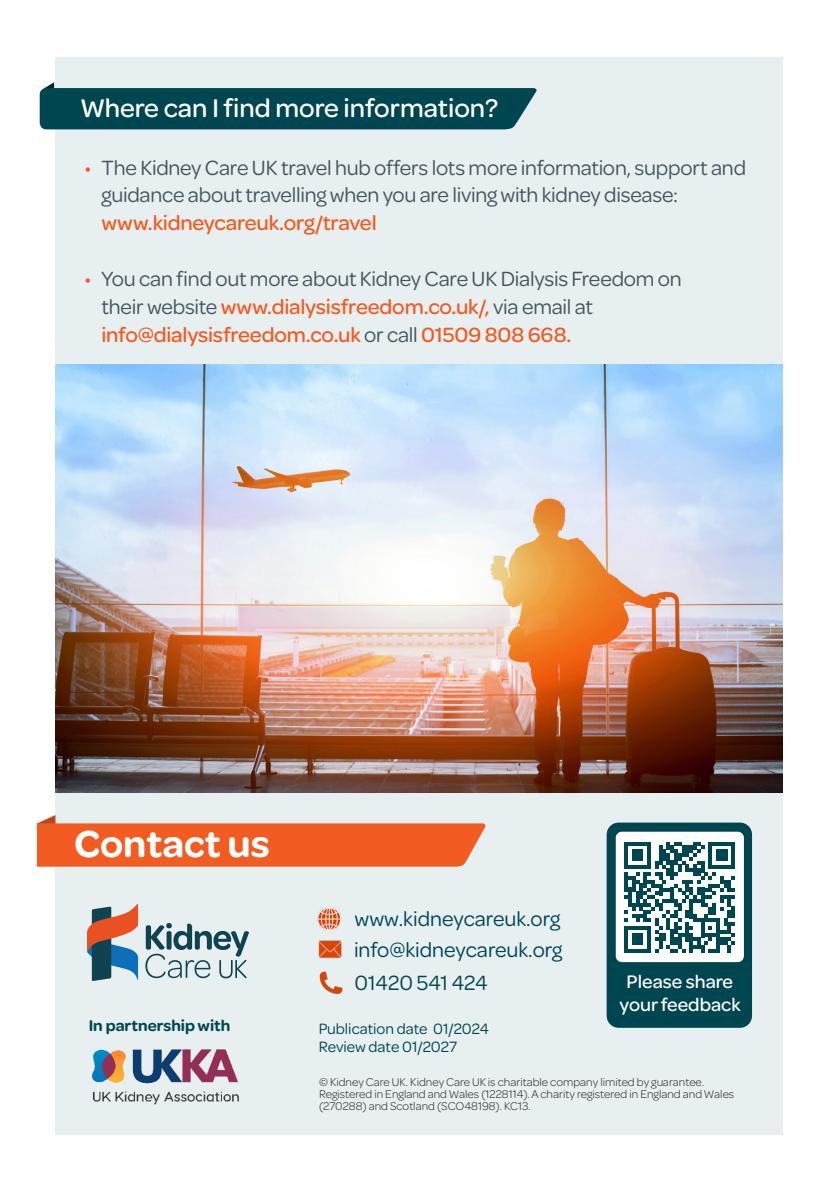
<style>
.page{position:relative;width:840px;height:1191px;background:#fff}
.page>*{position:absolute;margin:0;border:0;box-sizing:border-box;transform-origin:0 0}
.t1{font:600 40px "Omnes";color:#fff}
.t2{font:500 27.4px "Omnes";color:#fff}
.t3{font:22px/28px "Omnes";letter-spacing:-.01em;color:#45555f}
.t4{font:22px "Omnes";color:#004650}
.t5{font:500 22px "Omnes";letter-spacing:-.01em;color:#f25b21}
.t6{font:500 19.4px/23px "Omnes";color:#fff;text-align:center}
.t7{font:600 16.4px "Omnes";color:#004650}
.t8{font:16px/18px "Omnes";color:#004650}
.t9{font:300 12px/12px "Omnes";color:#231f20}
.s1{color:#f25b21}
.s2{font-weight:500;color:#f25b21}
</style>
<div class="page">
<div style="left:55px;top:57px;width:727px;height:1077px;background:#e4edef"></div>
<svg style="left:145px;top:923px;width:104px;height:55px"></svg>
<svg style="left:87px;top:903px;width:51px;height:78px"></svg>
<img style="left:91px;top:1049px;width:148px;height:56px">
<img style="left:317px;top:907px;width:25px;height:24px">
<img style="left:318px;top:940px;width:24px;height:18px">
<img style="left:319px;top:971px;width:24px;height:23px">
<svg style="left:37px;top:815px;width:449px;height:52px"></svg>
<div style="left:606px;top:822px;width:145px;height:205px;background:#004650;border-radius:12px"></div>
<div style="left:615px;top:831px;width:128px;height:131px;background:#fff;border-radius:6px"></div>
<svg style="left:624px;top:842px;width:110px;height:110px"></svg>
<svg style="left:40px;top:82px;width:497px;height:48px;background:#246069"></svg>
<img style="left:55px;top:365px;width:726px;height:427px">
<p class="t2" style="left:80px;top:89px;width:419px">Where can I find more information?</p>
<p class="t3" style="left:101px;top:153px;width:645px;line-height:27px;text-indent:-17px"><span class="s1">•</span> The Kidney Care UK travel hub offers lots more information, support and guidance about travelling when you are living with kidney disease:</p>
<p class="t5" style="left:101px;top:208px;width:276px">www.kidneycareuk.org/travel</p>
<p class="t3" style="left:101px;top:263px;width:581px;text-indent:-17px"><span class="s1">•</span> You can find out more about Kidney Care UK Dialysis Freedom on their website <span class="s2">www.dialysisfreedom.co.uk/,</span> via email at <span class="s2">info@dialysisfreedom.co.uk</span> or call <span class="s2">01509 808 668.</span></p>
<p class="t1" style="left:74px;top:815px;width:197px">Contact us</p>
<p class="t4" style="left:354px;top:903px;width:207px">www.kidneycareuk.org</p>
<p class="t4" style="left:354px;top:935px;width:210px">info@kidneycareuk.org</p>
<p class="t4" style="left:354px;top:968px;width:134px">01420 541 424</p>
<p class="t7" style="left:89px;top:1013px;width:143px">In partnership with</p>
<p class="t8" style="left:318px;top:1018px;width:171px">Publication date 01/2024<br>Review date 01/2027</p>
<p class="t6" style="left:619px;top:968px;width:123px">Please share your feedback</p>
<p class="t9" style="left:319px;top:1075px;width:416px">© Kidney Care UK. Kidney Care UK is charitable company limited by guarantee.<br>Registered in England and Wales (1228114). A charity registered in England and Wales (270288) and Scotland (SCO48198). KC13.</p>
</div>
